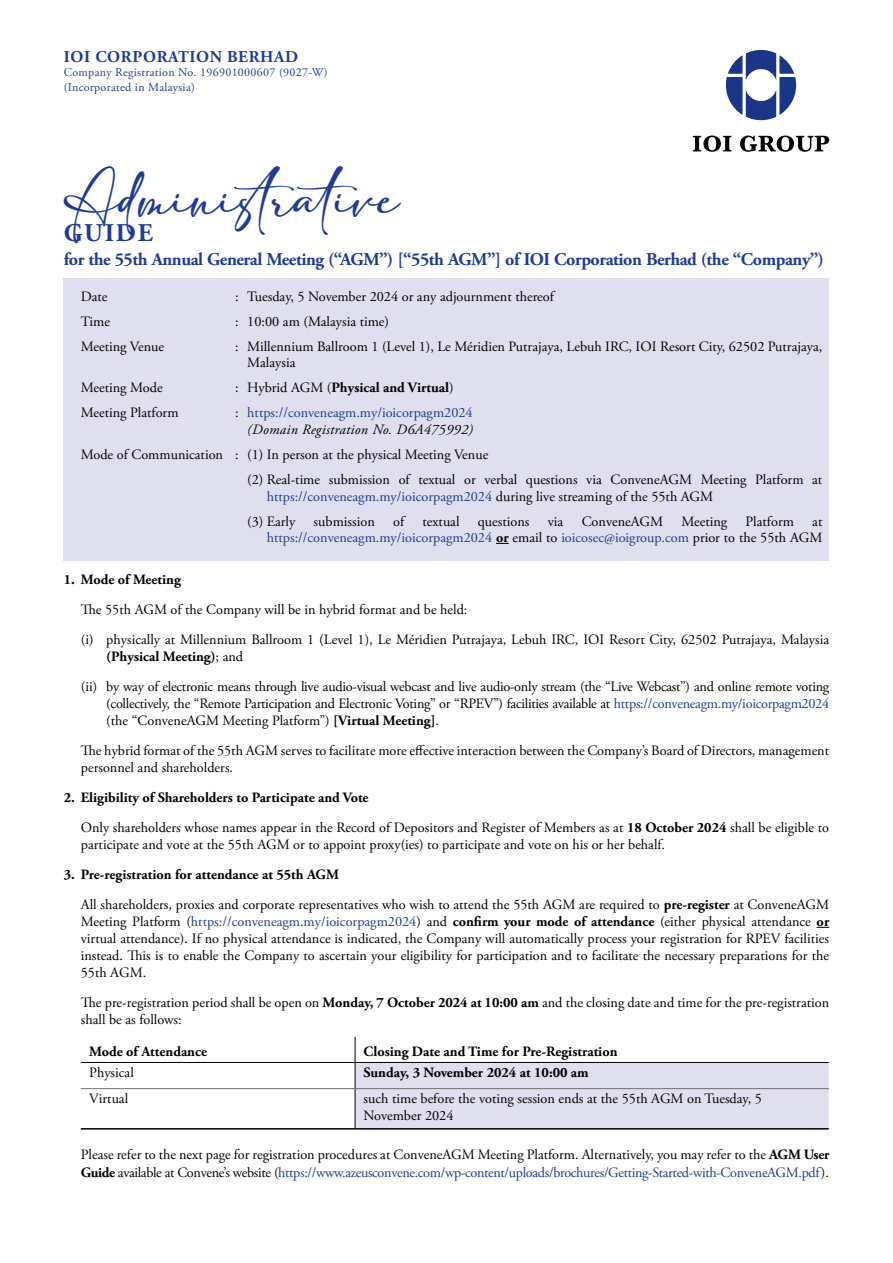
<style>
.page{position:relative;width:893px;height:1263px;background:#fff}
.page>*{position:absolute;margin:0;border:0;box-sizing:border-box;transform-origin:0 0}
.t1{font:39px "adelia";color:#1f3c92}
.t2{font:700 25.5px "Adobe Garamond Pro";letter-spacing:.065em;color:#1f3c92}
.t3{font:700 18px "Adobe Garamond Pro";letter-spacing:-.025em;color:#1f3c92}
.t4{font:700 16.5px "Adobe Garamond Pro";letter-spacing:.04em;color:#1f3c92}
.t5{font:14.25px/17.1px "Adobe Garamond Pro";color:#000}
.t6{font:14.25px/29.8px "Adobe Garamond Pro";letter-spacing:-.02em;color:#000}
.t7{font:14.25px/17.1px "Adobe Garamond Pro";letter-spacing:-.025em;color:#000}
.t8{font:14.25px/16.5px "Adobe Garamond Pro";color:#1f3c92;text-align:right}
.t9{font:700 14.25px "Adobe Garamond Pro";color:#000}
.t10{font:12px/14.4px "Adobe Garamond Pro";letter-spacing:.025em;color:#1f3c92}
.s1{font-weight:400}
.s2{color:#000}
.s3{font-style:italic;color:#000}
.s4{color:#1f3c92}
.s5{font-weight:700;color:#000}
.s6{font-weight:700}
</style>
<div class="page">
<div style="left:64px;top:278px;width:765px;height:282px;background:#dfdfef"></div>
<svg style="left:496px;top:543px;width:13px;height:1px"></svg>
<svg style="left:816px;top:927px;width:13px;height:1px"></svg>
<svg style="left:81px;top:1037px;width:748px;height:91px"></svg>
<hr style="left:355px;top:1089px;width:1px;height:39px;background:#000">
<hr style="left:81px;top:1128px;width:274px;height:1px;background:#000">
<hr style="left:355px;top:1128px;width:474px;height:1px;background:#000">
<hr style="left:81px;top:1088px;width:274px;height:1px;background:#6d6e71">
<hr style="left:355px;top:1088px;width:474px;height:1px;background:#6d6e71">
<svg style="left:693px;top:136px;width:38px;height:16px"></svg>
<svg style="left:740px;top:136px;width:89px;height:16px"></svg>
<svg style="left:726px;top:50px;width:70px;height:70px"></svg>
<p class="t4" style="left:64px;top:47px;width:236px">IOI CORPORATION BERHAD</p>
<p class="t10" style="left:64px;top:66px;width:265px">Company Registration No. 196901000607 (9027-W) (Incorporated in Malaysia)</p>
<h1 class="t1" style="left:64px;top:179px;width:337px">Administrative</h1>
<h2 class="t2" style="left:64px;top:218px;width:90px">GUIDE</h2>
<p class="t3" style="left:64px;top:248px;width:762px">for the 55th Annual General Meeting (“AGM”) [“55th AGM”] of IOI Corporation Berhad (the “Company”)</p>
<p class="t5" style="left:81px;top:288px;width:28px">Date</p>
<p class="t5" style="left:235px;top:288px;width:322px">: Tuesday, 5 November 2024 or any adjournment thereof</p>
<p class="t5" style="left:81px;top:313px;width:31px">Time</p>
<p class="t5" style="left:235px;top:313px;width:155px">: 10:00 am (Malaysia time)</p>
<p class="t5" style="left:81px;top:338px;width:85px">Meeting Venue</p>
<p class="t5" style="left:247px;top:339px;width:577px;line-height:16.5px;text-indent:-12px">: Millennium Ballroom 1 (Level 1), Le Méridien Putrajaya, Lebuh IRC, IOI Resort City, 62502 Putrajaya,<br>Malaysia</p>
<p class="t5" style="left:81px;top:380px;width:83px">Meeting Mode</p>
<p class="t9" style="left:235px;top:380px;width:220px"><span class="s1">: Hybrid AGM (</span>Physical and Virtual<span class="s1">)</span></p>
<p class="t5" style="left:81px;top:405px;width:99px">Meeting Platform</p>
<p class="t8" style="left:235px;top:405px;width:239px"><span class="s2">:</span> https://conveneagm.my/ioicorpagm2024 <span class="s3">(Domain Registration No. D6A475992)</span></p>
<p class="t5" style="left:247px;top:442px;width:576px;line-height:25px;text-indent:-166px">Mode of Communication : (1) In person at the physical Meeting Venue<br>(2) Real-time submission of textual or verbal questions via ConveneAGM Meeting Platform at</p>
<p class="t5" style="left:247px;top:484px;width:467px;line-height:25px;text-indent:20px"><span class="s4">https://conveneagm.my/ioicorpagm2024</span> during live streaming of the 55th AGM (3) Early</p>
<p class="t5" style="left:314px;top:513px;width:63px">submission</p>
<p class="t5" style="left:393px;top:513px;width:68px">of textual</p>
<p class="t5" style="left:478px;top:513px;width:53px">questions</p>
<p class="t5" style="left:548px;top:513px;width:17px">via</p>
<p class="t5" style="left:582px;top:513px;width:83px">ConveneAGM</p>
<p class="t5" style="left:681px;top:513px;width:47px">Meeting</p>
<p class="t5" style="left:746px;top:513px;width:50px">Platform</p>
<p class="t8" style="left:267px;top:513px;width:557px"><span class="s2">at<br></span>https://conveneagm.my/ioicorpagm2024 <span class="s5">or</span> <span class="s2">email to</span> ioicosec@ioigroup.com <span class="s2">prior to the 55th AGM</span></p>
<p class="t9" style="left:64px;top:572px;width:119px">1. Mode of Meeting</p>
<p class="t5" style="left:81px;top:595px;width:750px;line-height:29.8px">The 55th AGM of the Company will be in hybrid format and be held:<br>(i) physically at Millennium Ballroom 1 (Level 1), Le Méridien Putrajaya, Lebuh IRC, IOI Resort City, 62502 Putrajaya, Malaysia</p>
<p class="t6" style="left:81px;top:642px;width:750px;text-indent:26px"><span class="s6">(Physical Meeting)</span>; and<br>(ii) by way of electronic means through live audio-visual webcast and live audio-only stream (the “Live Webcast”) and online remote voting</p>
<p class="t6" style="left:106px;top:696px;width:724px;line-height:17.1px">(collectively, the “Remote Participation and Electronic Voting” or “RPEV”) facilities available at <span class="s4">https://conveneagm.my/ioicorpagm2024 </span>(the “ConveneAGM Meeting Platform”) <span class="s6">[Virtual Meeting]</span>.</p>
<p class="t5" style="left:81px;top:743px;width:750px">The hybrid format of the 55th AGM serves to facilitate more effective interaction between the Company’s Board of Directors, management personnel and shareholders.</p>
<p class="t5" style="left:81px;top:783px;width:750px;line-height:29.8px;text-indent:-17px"><span class="s6">2. Eligibility of Shareholders to Participate and Vote<br></span>Only shareholders whose names appear in the Record of Depositors and Register of Members as at <span class="s6">18 October 2024</span> shall be eligible to</p>
<p class="t5" style="left:81px;top:836px;width:586px">participate and vote at the 55th AGM or to appoint proxy(ies) to participate and vote on his or her behalf.</p>
<p class="t5" style="left:81px;top:860px;width:750px;line-height:29.8px;text-indent:-17px"><span class="s6">3. Pre-registration for attendance at 55th AGM<br></span>All shareholders, proxies and corporate representatives who wish to attend the 55th AGM are required to <span class="s6">pre-register</span> at ConveneAGM</p>
<p class="t5" style="left:81px;top:913px;width:750px;text-align:justify">Meeting Platform (<span class="s4">https://conveneagm.my/ioicorpagm2024</span>) and <span class="s6">confirm your mode of attendance</span> (either physical attendance <span class="s6">or </span>virtual attendance). If no physical attendance is indicated, the Company will automatically process your registration for RPEV facilities instead. This is to enable the Company to ascertain your eligibility for participation and to facilitate the necessary preparations for the 55th AGM.</p>
<p class="t5" style="left:81px;top:994px;width:750px">The pre-registration period shall be open on <span class="s6">Monday, 7 October 2024 at 10:00 am</span> and the closing date and time for the pre-registration shall be as follows:</p>
<p class="t9" style="left:89px;top:1043px;width:119px">Mode of Attendance</p>
<p class="t9" style="left:364px;top:1043px;width:255px">Closing Date and Time for Pre-Registration</p>
<p class="t5" style="left:89px;top:1064px;width:46px">Physical</p>
<p class="t9" style="left:364px;top:1064px;width:227px">Sunday, 3 November 2024 at 10:00 am</p>
<p class="t5" style="left:89px;top:1091px;width:40px">Virtual</p>
<p class="t5" style="left:364px;top:1091px;width:400px">such time before the voting session ends at the 55th AGM on Tuesday, 5<br>November 2024</p>
<p class="t7" style="left:81px;top:1147px;width:750px">Please refer to the next page for registration procedures at ConveneAGM Meeting Platform. Alternatively, you may refer to the <span class="s6">AGM User<br>Guide</span> available at Convene’s website (<span class="s4">https://www.azeusconvene.com/wp-content/uploads/brochures/Getting-Started-with-ConveneAGM.pdf</span>).</p>
</div>
